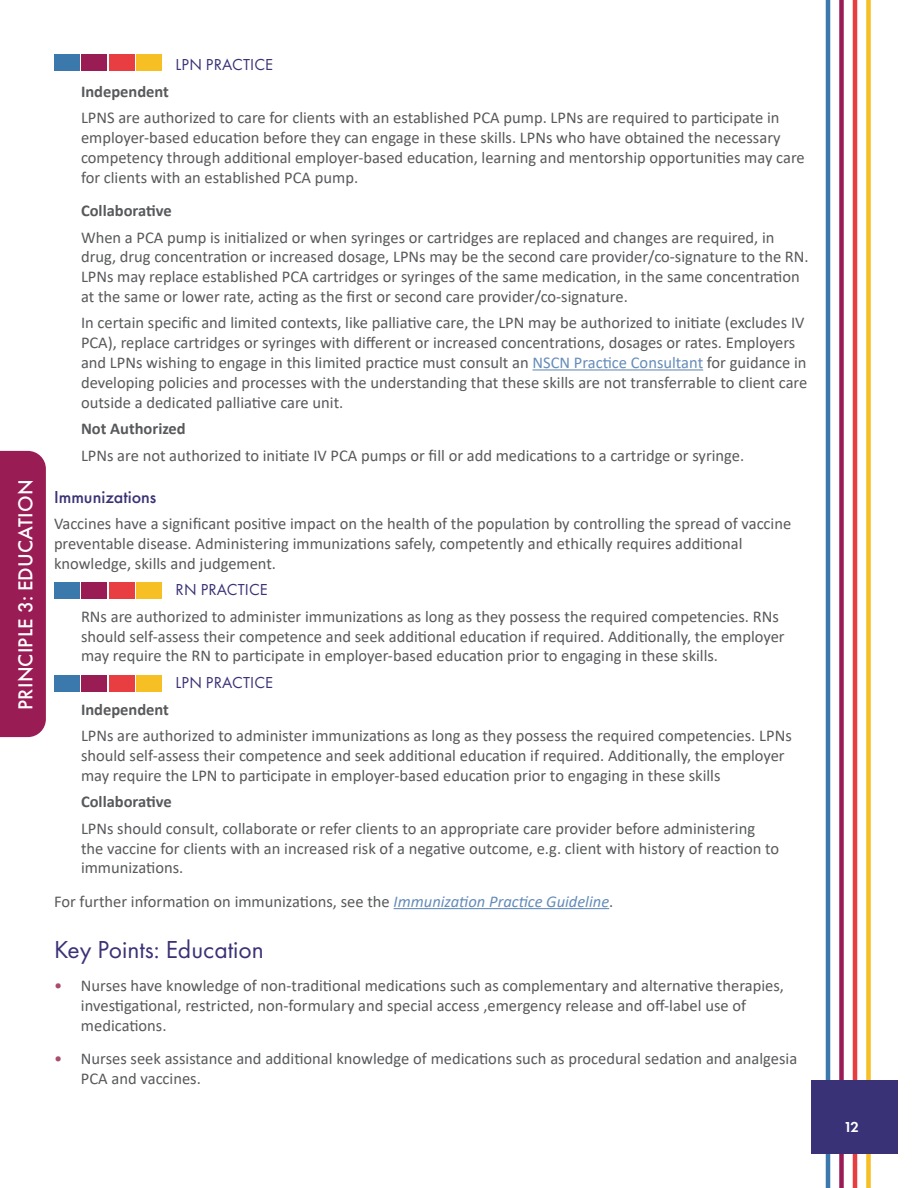
<style>
.page{position:relative;width:918px;height:1188px;background:#fff}
.page>*{position:absolute;margin:0;border:0;box-sizing:border-box;transform-origin:0 0}
.t1{font:25.5px "Futura PT";color:#3a3276}
.t2{font:500 21px "Futura PT";letter-spacing:.01em;color:#fff}
.t3{font:500 18px "Futura PT";color:#3a3276}
.t4{font:16.5px/19.8px "Calibri";color:#58595b}
.t5{font:700 16.5px "Calibri";color:#58595b}
.t6{font:16.5px "Futura PT";letter-spacing:.01em;color:#3a3276}
.t7{font:600 15px "Futura PT";color:#fff}
.s1{color:#658cb9}
.s2{font-style:italic;color:#658cb9}
.s3{color:#a84c6b}
</style>
<div class="page">
<hr style="left:826px;top:0;width:4px;height:1188px;background:#3b79ac">
<div style="left:839px;top:0;width:5px;height:1188px;background:#991c55"></div>
<hr style="left:853px;top:0;width:4px;height:1188px;background:#e83e41">
<div style="left:866px;top:0;width:5px;height:1188px;background:#f6bf23"></div>
<div style="left:811px;top:1080px;width:86px;height:73px;background:#3a3276"></div>
<hr style="left:533px;top:369px;width:170px;height:2px;background:#658cb9">
<hr style="left:394px;top:908px;width:215px;height:1px;background:#658cb9">
<div style="left:54px;top:54px;width:25px;height:16px;background:#3b79ac"></div>
<div style="left:137px;top:54px;width:25px;height:16px;background:#f6bf23"></div>
<div style="left:109px;top:54px;width:25px;height:16px;background:#e83e41"></div>
<div style="left:82px;top:54px;width:25px;height:16px;background:#991c55"></div>
<div style="left:54px;top:583px;width:25px;height:16px;background:#3b79ac"></div>
<div style="left:137px;top:583px;width:25px;height:16px;background:#f6bf23"></div>
<div style="left:109px;top:583px;width:25px;height:16px;background:#e83e41"></div>
<div style="left:82px;top:583px;width:25px;height:16px;background:#991c55"></div>
<div style="left:54px;top:675px;width:25px;height:16px;background:#3b79ac"></div>
<div style="left:137px;top:675px;width:25px;height:16px;background:#f6bf23"></div>
<div style="left:109px;top:675px;width:25px;height:16px;background:#e83e41"></div>
<div style="left:82px;top:675px;width:25px;height:16px;background:#991c55"></div>
<div style="left:0;top:451px;width:46px;height:286px;background:#991c55"></div>
<p class="t2" style="left:13px;top:710px;width:232px;rotate:-90deg">PRINCIPLE 3: EDUCATION</p>
<p class="t6" style="left:176px;top:55px;width:99px">LPN PRACTICE</p>
<p class="t5" style="left:81px;top:80px;width:90px">Independent</p>
<p class="t4" style="left:81px;top:108px;width:725px">LPNS are authorized to care for clients with an established PCA pump. LPNs are required to participate in employer-based education before they can engage in these skills. LPNs who have obtained the necessary competency through additional employer-based education, learning and mentorship opportunities may care for clients with an established PCA pump.</p>
<p class="t5" style="left:81px;top:199px;width:92px">Collaborative</p>
<p class="t4" style="left:81px;top:227px;width:729px">When a PCA pump is initialized or when syringes or cartridges are replaced and changes are required, in drug, drug concentration or increased dosage, LPNs may be the second care provider/co-signature to the RN.<br>LPNs may replace established PCA cartridges or syringes of the same medication, in the same concentration at the same or lower rate, acting as the first or second care provider/co-signature.</p>
<p class="t4" style="left:81px;top:313px;width:728px">In certain specific and limited contexts, like palliative care, the LPN may be authorized to initiate (excludes IV PCA), replace cartridges or syringes with different or increased concentrations, dosages or rates. Employers and LPNs wishing to engage in this limited practice must consult an <span class="s1">NSCN Practice Consultant</span> for guidance in developing policies and processes with the understanding that these skills are not transferrable to client care outside a dedicated palliative care unit.</p>
<p class="t5" style="left:81px;top:417px;width:106px">Not Authorized</p>
<p class="t4" style="left:81px;top:445px;width:665px">LPNs are not authorized to initiate IV PCA pumps or fill or add medications to a cartridge or syringe.</p>
<p class="t3" style="left:54px;top:486px;width:104px">Immunizations</p>
<p class="t4" style="left:54px;top:513px;width:739px">Vaccines have a significant positive impact on the health of the population by controlling the spread of vaccine preventable disease. Administering immunizations safely, competently and ethically requires additional knowledge, skills and judgement.</p>
<p class="t6" style="left:176px;top:580px;width:94px">RN PRACTICE</p>
<p class="t4" style="left:81px;top:606px;width:705px">RNs are authorized to administer immunizations as long as they possess the required competencies. RNs should self-assess their competence and seek additional education if required. Additionally, the employer may require the RN to participate in employer-based education prior to engaging in these skills.</p>
<p class="t6" style="left:176px;top:673px;width:99px">LPN PRACTICE</p>
<p class="t5" style="left:81px;top:697px;width:90px">Independent</p>
<p class="t4" style="left:81px;top:725px;width:712px">LPNs are authorized to administer immunizations as long as they possess the required competencies. LPNs should self-assess their competence and seek additional education if required. Additionally, the employer may require the LPN to participate in employer-based education prior to engaging in these skills</p>
<p class="t5" style="left:81px;top:790px;width:92px">Collaborative</p>
<p class="t4" style="left:81px;top:818px;width:700px">LPNs should consult, collaborate or refer clients to an appropriate care provider before administering the vaccine for clients with an increased risk of a negative outcome, e.g. client with history of reaction to immunizations.</p>
<p class="t4" style="left:54px;top:891px;width:561px">For further information on immunizations, see the <span class="s2">Immunization Practice Guideline</span>.</p>
<h1 class="t1" style="left:54px;top:934px;width:211px">Key Points: Education</h1>
<p class="t4" style="left:81px;top:975px;width:704px;text-indent:-27px"><span class="s3">•</span> Nurses have knowledge of non-traditional medications such as complementary and alternative therapies, investigational, restricted, non-formulary and special access ,emergency release and off-label use of medications.</p>
<p class="t4" style="left:81px;top:1048px;width:718px;text-indent:-27px"><span class="s3">•</span> Nurses seek assistance and additional knowledge of medications such as procedural sedation and analgesia<br>PCA and vaccines.</p>
<p class="t7" style="left:844px;top:1118px;width:17px">12</p>
</div>
